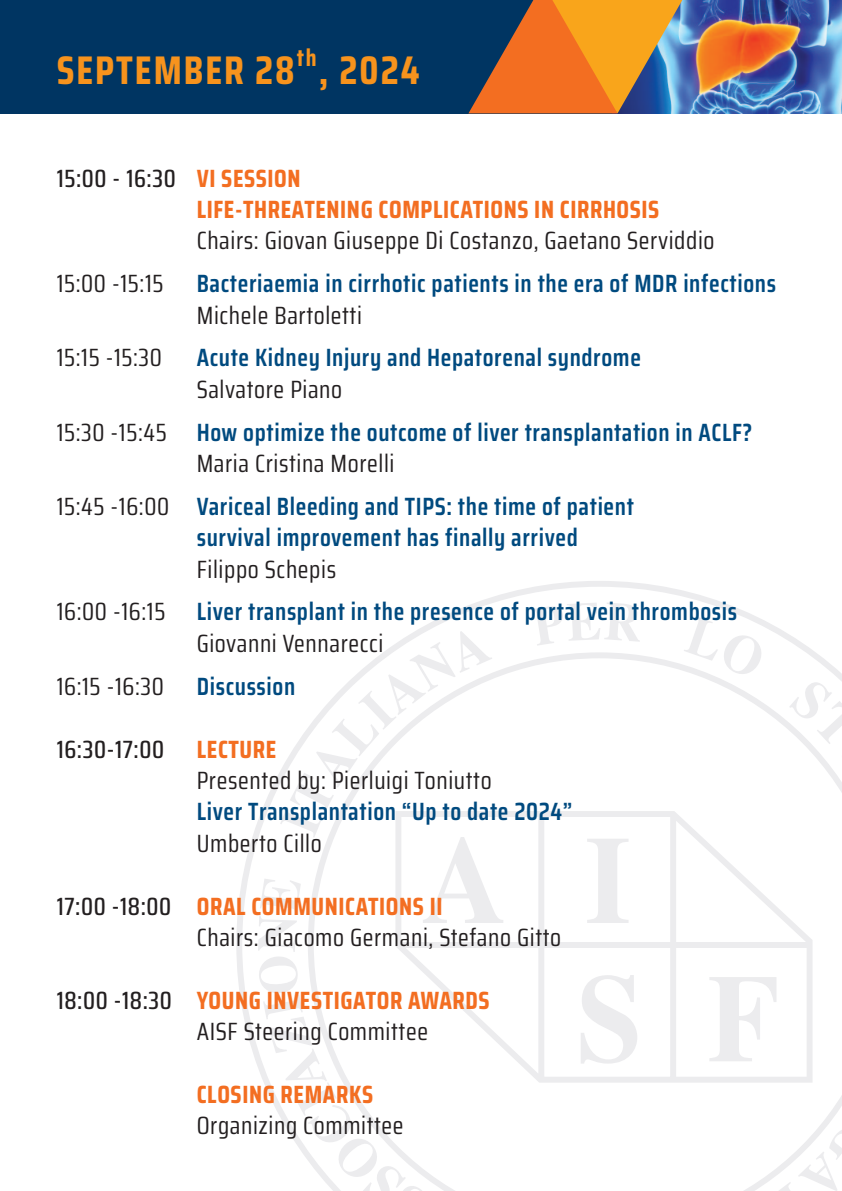
<style>
.page{position:relative;width:842px;height:1191px;background:#fff}
.page>*{position:absolute;margin:0;border:0;box-sizing:border-box;transform-origin:0 0}
.t1{font:700 40px "Saira Condensed";letter-spacing:.05em;color:#f7931d}
.t2{font:600 25px/31.4px "Saira Condensed";letter-spacing:.025em;color:#004a7f}
.t3{font:25px "Saira Condensed";letter-spacing:.025em;color:#231f20}
.t4{font:700 25px "Saira Condensed";letter-spacing:.025em;color:#f36e21}
.t5{font:500 25px "Saira Condensed";letter-spacing:.025em;color:#231f20}
.t6{font:700 24px "Saira Condensed";color:#f7931d}
.s1{font-weight:700;color:#f36e21}
.s2{font-weight:400;color:#231f20}
.s3{font-weight:500;color:#231f20}
</style>
<div class="page">
<svg style="left:0;top:0;width:842px;height:113px;background:#1d446c"></svg>
<svg style="left:468px;top:0;width:224px;height:113px;background:#b17845"></svg>
<svg style="left:236px;top:581px;width:579px;height:485px"></svg>
<svg style="left:531px;top:602px;width:109px;height:43px"></svg>
<svg style="left:684px;top:616px;width:80px;height:36px"></svg>
<svg style="left:503px;top:652px;width:339px;height:539px"></svg>
<svg style="left:258px;top:631px;width:245px;height:560px"></svg>
<svg style="left:587px;top:838px;width:41px;height:85px"></svg>
<svg style="left:581px;top:975px;width:56px;height:88px"></svg>
<svg style="left:709px;top:977px;width:67px;height:84px"></svg>
<p class="t1" style="left:57px;top:39px;width:239px">SEPTEMBER 28</p>
<p class="t6" style="left:297px;top:39px;width:22px">th</p>
<p class="t1" style="left:319px;top:39px;width:102px">, 2024</p>
<p class="t1" style="left:57px;top:39px;width:132px">XXXXXX</p>
<p class="t5" style="left:57px;top:158px;width:245px">15:00 - 16:30 <span class="s1">VI SESSION</span></p>
<p class="t4" style="left:197px;top:189px;width:464px">LIFE-THREATENING COMPLICATIONS IN CIRRHOSIS</p>
<p class="t3" style="left:197px;top:221px;width:519px">Chairs: Giovan Giuseppe Di Costanzo, Gaetano Serviddio</p>
<p class="t3" style="left:57px;top:264px;width:108px">15:00 -15:15</p>
<p class="t2" style="left:197px;top:268px;width:581px">Bacteriaemia in cirrhotic patients in the era of MDR infections</p>
<p class="t3" style="left:197px;top:295px;width:167px">Michele Bartoletti</p>
<p class="t3" style="left:57px;top:338px;width:107px">15:15 -15:30</p>
<p class="t2" style="left:197px;top:342px;width:446px">Acute Kidney Injury and Hepatorenal syndrome</p>
<p class="t3" style="left:197px;top:369px;width:147px">Salvatore Piano</p>
<p class="t2" style="left:197px;top:416px;width:557px;text-indent:-140px"><span class="s2">15:30 -15:45</span> How optimize the outcome of liver transplantation in ACLF?<br><span class="s2">Maria Cristina Morelli</span></p>
<p class="t2" style="left:57px;top:490px;width:579px"><span class="s2">15:45 -16:00</span> Variceal Bleeding and TIPS: the time of patient</p>
<p class="t2" style="left:197px;top:522px;width:383px">survival improvement has finally arrived</p>
<p class="t3" style="left:197px;top:549px;width:141px">Filippo Schepis</p>
<p class="t3" style="left:57px;top:592px;width:110px">16:00 -16:15</p>
<p class="t2" style="left:197px;top:596px;width:542px">Liver transplant in the presence of portal vein thrombosis<br><span class="s2">Giovanni Vennarecci</span></p>
<p class="t3" style="left:57px;top:666px;width:109px">16:15 -16:30</p>
<p class="t2" style="left:197px;top:670px;width:100px">Discussion</p>
<p class="t5" style="left:57px;top:729px;width:109px">16:30-17:00</p>
<p class="t4" style="left:197px;top:729px;width:81px">LECTURE</p>
<p class="t3" style="left:197px;top:760px;width:296px">Presented by: Pierluigi Toniutto</p>
<p class="t2" style="left:197px;top:796px;width:377px">Liver Transplantation “Up to date 2024”<br><span class="s2">Umberto Cillo</span></p>
<p class="t4" style="left:57px;top:886px;width:387px"><span class="s3">17:00 -18:00</span> ORAL COMMUNICATIONS II</p>
<p class="t3" style="left:197px;top:917px;width:366px">Chairs: Giacomo Germani, Stefano Gitto</p>
<p class="t4" style="left:57px;top:980px;width:434px"><span class="s3">18:00 -18:30</span> YOUNG INVESTIGATOR AWARDS</p>
<p class="t3" style="left:197px;top:1011px;width:233px">AISF Steering Committee</p>
<p class="t4" style="left:197px;top:1074px;width:178px">CLOSING REMARKS</p>
<p class="t3" style="left:197px;top:1106px;width:208px">Organizing Committee</p>
</div>
